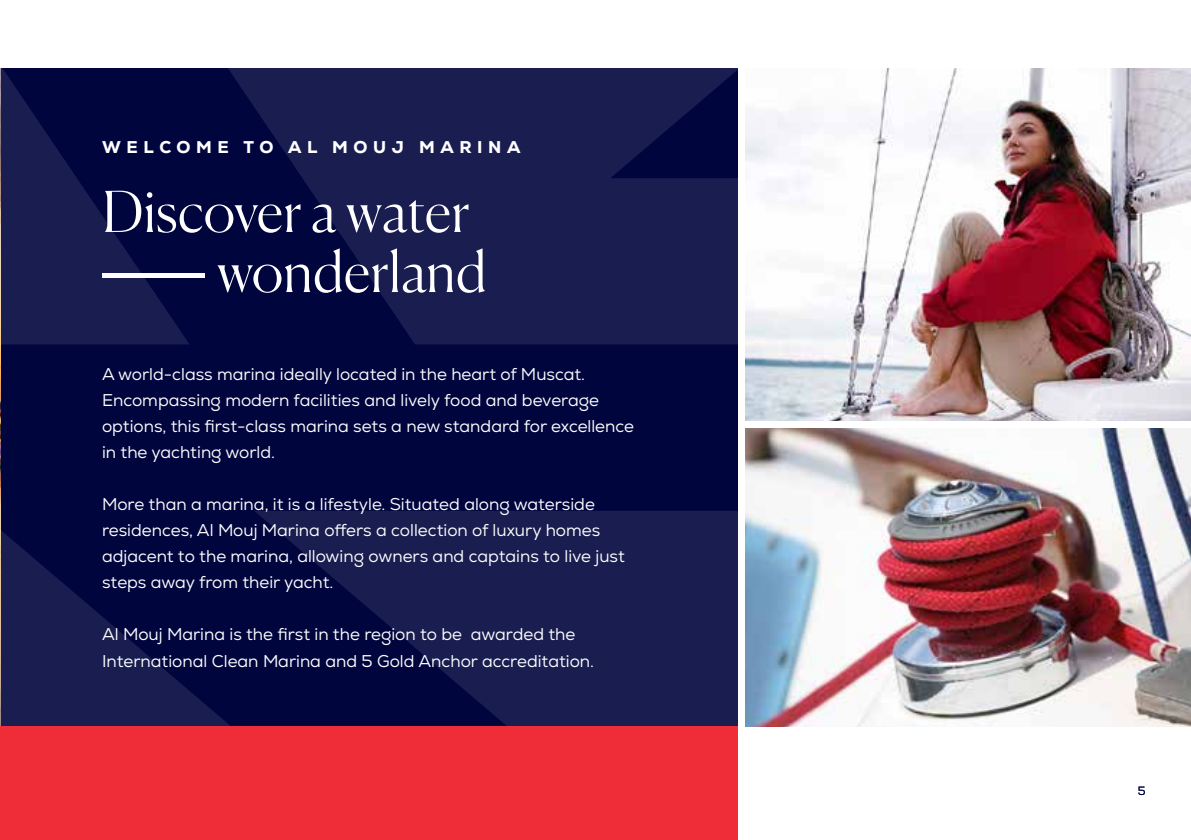
<style>
.page{position:relative;width:1191px;height:840px;background:#fff}
.page>*{position:absolute;margin:0;border:0;box-sizing:border-box;transform-origin:0 0}
.t1{font:300 56px/60px "Canela";color:#fff}
.t2{font:17px/26px "Nexa";color:#fff}
.t3{font:800 17px "Nexa";letter-spacing:.33em;color:#fff}
.t4{font:12px "Nexa";color:#00053e}
</style>
<div class="page">
<div style="left:0;top:68px;width:737px;height:680px;background:#00053e"></div>
<div style="left:1px;top:68px;width:10px;height:276px;background:#191d50"></div>
<svg style="left:1px;top:531px;width:229px;height:195px;fill:#181c50"></svg>
<svg style="left:255px;top:511px;width:482px;height:215px;fill:#191d50"></svg>
<svg style="left:11px;top:68px;width:726px;height:276px;fill:#191d50"></svg>
<img style="left:0;top:68px;width:1px;height:658px">
<div style="left:102px;top:273px;width:102px;height:5px;background:#fff"></div>
<img style="left:745px;top:428px;width:446px;height:298px">
<div style="left:0;top:726px;width:737px;height:113px;background:#ee2d38"></div>
<img style="left:746px;top:68px;width:445px;height:352px">
<p class="t3" style="left:102px;top:136px;width:420px">WELCOME TO AL MOUJ MARINA</p>
<h1 class="t1" style="left:217px;top:177px;width:271px;text-indent:-115px">Discover a water wonderland</h1>
<p class="t2" style="left:102px;top:361px;width:533px">A world-class marina ideally located in the heart of Muscat.<br>Encompassing modern facilities and lively food and beverage options, this first-class marina sets a new standard for excellence in the yachting world.</p>
<p class="t2" style="left:102px;top:491px;width:524px">More than a marina, it is a lifestyle. Situated along waterside residences, Al Mouj Marina offers a collection of luxury homes adjacent to the marina, allowing owners and captains to live just steps away from their yacht.</p>
<p class="t2" style="left:102px;top:621px;width:493px">Al Mouj Marina is the first in the region to be awarded the<br>International Clean Marina and 5 Gold Anchor accreditation.</p>
<p class="t4" style="left:1137px;top:782px;width:9px">5</p>
</div>
